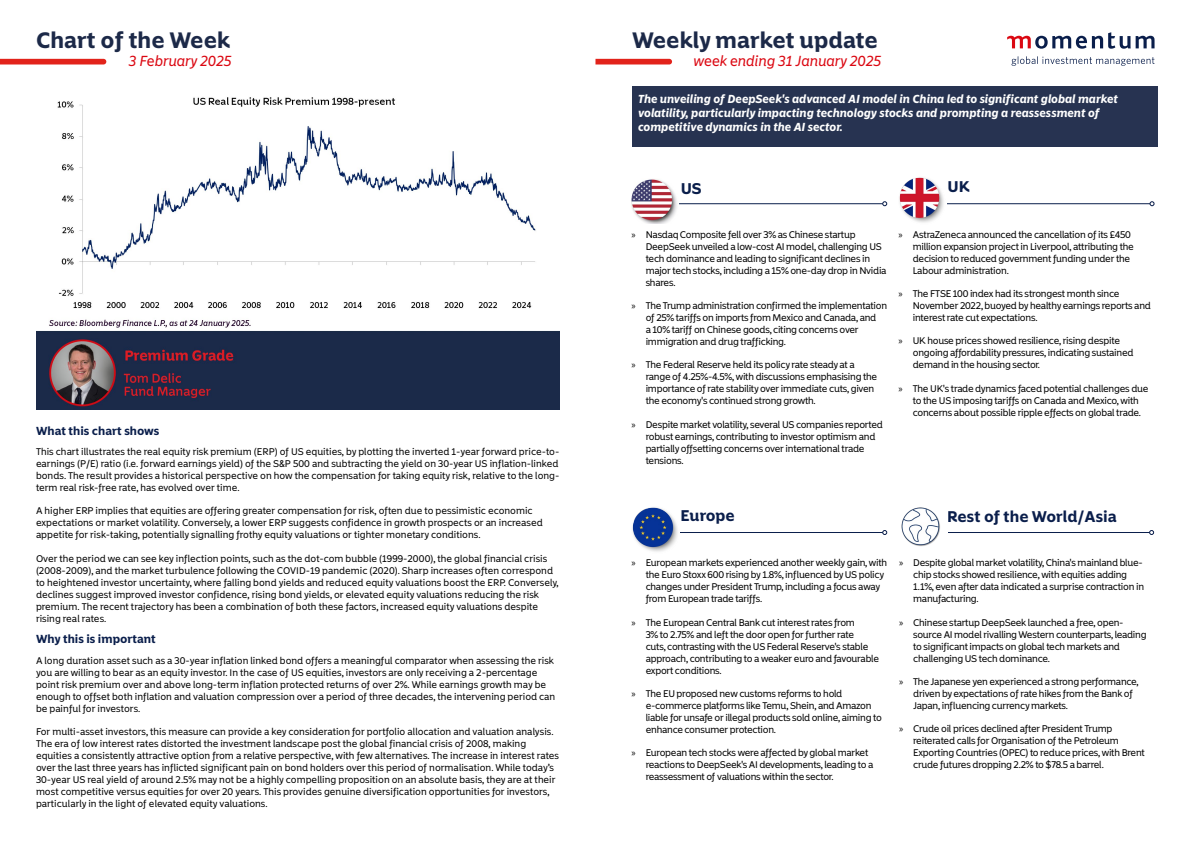
<style>
.page{position:relative;width:1191px;height:842px;background:#fff}
.page>*{position:absolute;margin:0;border:0;box-sizing:border-box;transform-origin:0 0}
.t1{font:700 23px "The Curve";color:#1c2948}
.t2{font:700 16px "The Curve";color:#0a1e4b}
.t3{font:italic 15px "The Curve";letter-spacing:-.005em;color:#db0812}
.t4{font:italic 700 12px/14px "The Curve";letter-spacing:-.005em;color:#fff}
.t5{font:700 12px "The Curve";color:#0a1e4b}
.t6{font:10px/12px "The Curve";letter-spacing:-.025em;color:#000}
.t7{font:10px/12px "The Curve";color:#000}
.s1{font-family:"Myriad Pro"}
</style>
<div class="page">
<hr style="left:899px;top:532px;width:250px;height:1px;background:#0a1e4b">
<svg style="left:1149px;top:530px;width:5px;height:5px"></svg>
<hr style="left:899px;top:203px;width:251px;height:1px;background:#0a1e4b">
<svg style="left:1149px;top:201px;width:5px;height:5px"></svg>
<div style="left:632px;top:86px;width:526px;height:61px;background:#273351"></div>
<svg style="left:1011px;top:56px;width:143px;height:10px"></svg>
<svg style="left:1007px;top:32px;width:147px;height:17px"></svg>
<hr style="left:632px;top:203px;width:250px;height:1px;background:#0a1e4b">
<svg style="left:882px;top:201px;width:5px;height:5px"></svg>
<svg style="left:0;top:59px;width:106px;height:5px"></svg>
<hr style="left:632px;top:532px;width:250px;height:1px;background:#0a1e4b">
<svg style="left:882px;top:530px;width:5px;height:5px"></svg>
<div style="left:899px;top:505px;width:48px;height:43px;background:#fff"></div>
<img style="left:901px;top:507px;width:39px;height:39px">
<img style="left:632px;top:507px;width:47px;height:45px">
<img style="left:631px;top:179px;width:47px;height:44px">
<img style="left:899px;top:177px;width:47px;height:46px">
<svg style="left:595px;top:59px;width:77px;height:5px"></svg>
<img style="left:36px;top:97px;width:523px;height:313px">
<h1 class="t1" style="left:36px;top:25px;width:196px">Chart of the Week</h1>
<h3 class="t3" style="left:129px;top:51px;width:104px">3 February 2025</h3>
<p class="t5" style="left:36px;top:423px;width:125px">What this chart shows</p>
<p class="t6" style="left:36px;top:445px;width:525px;text-align:justify">This chart illustrates the real equity risk premium (ERP) of US equities, by plotting the inverted 1-year forward price-to&shy;earnings (P/E) ratio (i.e. forward earnings yield) of the S&amp;P 500 and subtracting the yield on 30-year US inflation-linked bonds. The result provides a historical perspective on how the compensation for taking equity risk, relative to the long&shy;term real risk-free rate, has evolved over time.</p>
<p class="t7" style="left:36px;top:505px;width:508px">A higher ERP implies that equities are offering greater compensation for risk, often due to pessimistic economic expectations or market volatility. Conversely, a lower ERP suggests confidence in growth prospects or an increased appetite for risk-taking, potentially signalling frothy equity valuations or tighter monetary conditions.</p>
<p class="t7" style="left:36px;top:552px;width:524px">Over the period we can see key inflection points, such as the dot-com bubble (1999-2000), the global financial crisis (2008-2009), and the market turbulence following the COVID-19 pandemic (2020). Sharp increases often correspond to heightened investor uncertainty, where falling bond yields and reduced equity valuations boost the ERP. Conversely, declines suggest improved investor confidence, rising bond yields, or elevated equity valuations reducing the risk premium. The recent trajectory has been a combination of both these factors, increased equity valuations despite rising real rates.</p>
<p class="t5" style="left:36px;top:631px;width:121px">Why this is important</p>
<p class="t7" style="left:36px;top:654px;width:521px">A long duration asset such as a 30-year inflation linked bond offers a meaningful comparator when assessing the risk you are willing to bear as an equity investor. In the case of US equities, investors are only receiving a 2-percentage point risk premium over and above long-term inflation protected returns of over 2%. While earnings growth may be enough to offset both inflation and valuation compression over a period of three decades, the intervening period can be painful for investors.</p>
<p class="t7" style="left:36px;top:725px;width:524px">For multi-asset investors, this measure can provide a key consideration for portfolio allocation and valuation analysis.<br>The era of low interest rates distorted the investment landscape post the global financial crisis of 2008, making equities a consistently attractive option from a relative perspective, with few alternatives. The increase in interest rates over the last three years has inflicted significant pain on bond holders over this period of normalisation. While today’s 30-year US real yield of around 2.5% may not be a highly compelling proposition on an absolute basis, they are at their most competitive versus equities for over 20 years. This provides genuine diversification opportunities for investors, particularly in the light of elevated equity valuations.</p>
<h1 class="t1" style="left:632px;top:25px;width:247px">Weekly market update</h1>
<h3 class="t3" style="left:693px;top:51px;width:189px">week ending 31 January 2025</h3>
<p class="t4" style="left:638px;top:91px;width:481px">The unveiling of DeepSeek's advanced AI model in China led to significant global market volatility, particularly impacting technology stocks and prompting a reassessment of competitive dynamics in the AI sector.</p>
<h2 class="t2" style="left:680px;top:178px;width:22px">US</h2>
<h2 class="t2" style="left:947px;top:176px;width:24px">UK</h2>
<p class="t6" style="left:645px;top:228px;width:242px;text-indent:-14px"><span class="s1">»</span> Nasdaq Composite fell over 3% as Chinese startup DeepSeek unveiled a low-cost AI model, challenging US tech dominance and leading to significant declines in major tech stocks, including a 15% one-day drop in Nvidia shares.</p>
<p class="t6" style="left:645px;top:299px;width:243px;text-indent:-14px"><span class="s1">»</span> The Trump administration confirmed the implementation of 25% tariffs on imports from Mexico and Canada, and<br>a 10% tariff on Chinese goods, citing concerns over immigration and drug trafficking.</p>
<p class="t6" style="left:645px;top:359px;width:233px;text-indent:-14px"><span class="s1">»</span> The Federal Reserve held its policy rate steady at a range of 4.25%-4.5%, with discussions emphasising the importance of rate stability over immediate cuts, given the economy's continued strong growth.</p>
<p class="t6" style="left:645px;top:418px;width:239px;text-indent:-14px"><span class="s1">»</span> Despite market volatility, several US companies reported robust earnings, contributing to investor optimism and partially offsetting concerns over international trade tensions.</p>
<p class="t6" style="left:912px;top:228px;width:223px;text-indent:-14px"><span class="s1">»</span> AstraZeneca announced the cancellation of its £450 million expansion project in Liverpool, attributing the decision to reduced government funding under the Labour administration.</p>
<p class="t6" style="left:912px;top:287px;width:240px;text-indent:-14px"><span class="s1">»</span> The FTSE 100 index had its strongest month since<br>November 2022, buoyed by healthy earnings reports and interest rate cut expectations.</p>
<p class="t6" style="left:912px;top:335px;width:222px;text-indent:-14px"><span class="s1">»</span> UK house prices showed resilience, rising despite ongoing affordability pressures, indicating sustained demand in the housing sector.</p>
<p class="t6" style="left:912px;top:382px;width:237px;text-indent:-14px"><span class="s1">»</span> The UK's trade dynamics faced potential challenges due to the US imposing tariffs on Canada and Mexico, with concerns about possible ripple effects on global trade.</p>
<h2 class="t2" style="left:680px;top:505px;width:56px">Europe</h2>
<h2 class="t2" style="left:947px;top:506px;width:171px">Rest of the World/Asia</h2>
<p class="t6" style="left:645px;top:557px;width:243px;text-indent:-14px"><span class="s1">»</span> European markets experienced another weekly gain, with the Euro Stoxx 600 rising by 1.8%, influenced by US policy changes under President Trump, including a focus away from European trade tariffs.</p>
<p class="t6" style="left:645px;top:616px;width:235px;text-indent:-14px"><span class="s1">»</span> The European Central Bank cut interest rates from<br>3% to 2.75% and left the door open for further rate<br>cuts, contrasting with the US Federal Reserve's stable approach, contributing to a weaker euro and favourable export conditions.</p>
<p class="t6" style="left:645px;top:687px;width:238px;text-indent:-14px"><span class="s1">»</span> The EU proposed new customs reforms to hold e-commerce platforms like Temu, Shein, and Amazon liable for unsafe or illegal products sold online, aiming to enhance consumer protection.</p>
<p class="t6" style="left:645px;top:747px;width:229px;text-indent:-14px"><span class="s1">»</span> European tech stocks were affected by global market reactions to DeepSeek's AI developments, leading to a reassessment of valuations within the sector.</p>
<p class="t6" style="left:913px;top:557px;width:232px;text-indent:-14px"><span class="s1">»</span> Despite global market volatility, China's mainland blue&shy;chip stocks showed resilience, with equities adding 1.1%, even after data indicated a surprise contraction in manufacturing.</p>
<p class="t6" style="left:913px;top:616px;width:235px;text-indent:-14px"><span class="s1">»</span> Chinese startup DeepSeek launched a free, open&shy;source AI model rivalling Western counterparts, leading to significant impacts on global tech markets and challenging US tech dominance.</p>
<p class="t6" style="left:913px;top:675px;width:227px;text-indent:-14px"><span class="s1">»</span> The Japanese yen experienced a strong performance, driven by expectations of rate hikes from the Bank of<br>Japan, influencing currency markets.</p>
<p class="t6" style="left:913px;top:723px;width:233px;text-indent:-14px"><span class="s1">»</span> Crude oil prices declined after President Trump reiterated calls for Organisation of the Petroleum Exporting Countries (OPEC) to reduce prices, with Brent crude futures dropping 2.2% to $78.5 a barrel.</p>
</div>
